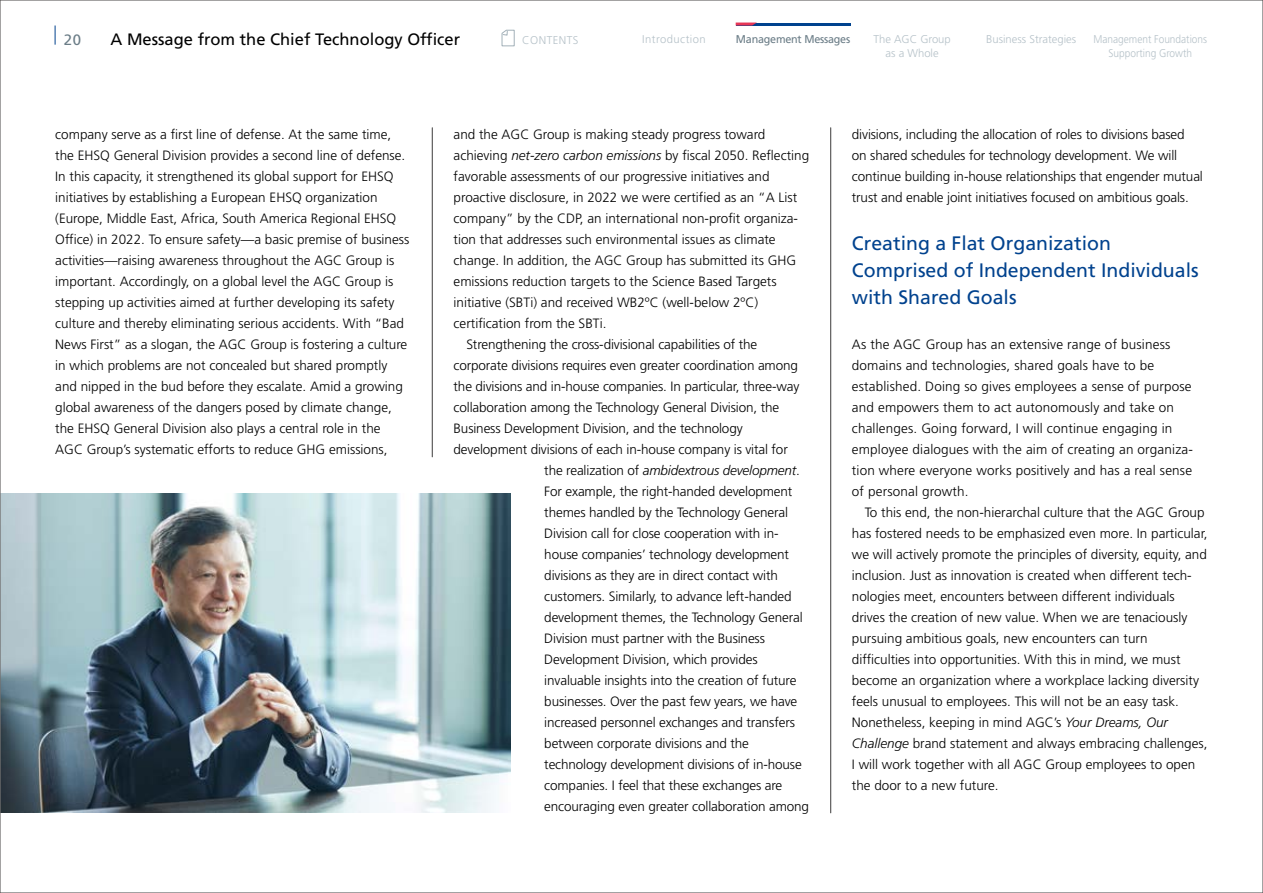
<style>
.page{position:relative;width:1263px;height:893px;background:#fff}
.page>*{position:absolute;margin:0;border:0;box-sizing:border-box;transform-origin:0 0}
.t1{font:19.5px/27px "Frutiger LT Std";color:#00428e}
.t2{font:16.5px "Frutiger LT Std";color:#000}
.t3{font:15px "Frutiger LT Std";color:#6b7d87}
.t4{font:300 13.5px/21px "Frutiger LT Std";color:#000}
.t5{font:italic 300 13.5px "Frutiger LT Std";letter-spacing:-.01em;color:#000}
.t6{font:300 11.25px/13.5px "Frutiger LT Std";color:#b5c1c8;text-align:center}
.t7{font:300 11.25px/13.5px "Frutiger LT Std";color:#b5c1c8;text-align:center;scale:.9 1}
.t8{font:300 11.25px "Frutiger LT Std";letter-spacing:.04em;color:#b5c1c8}
.t9{font:11.25px "Frutiger LT Std";letter-spacing:-.02em;color:#6b7d87;scale:.96 1}
.s1{font-style:italic}
.s2{font-style:normal}
</style>
<div class="page">
<hr style="left:432px;top:128px;width:1px;height:329px;background:#656464">
<hr style="left:830px;top:128px;width:1px;height:685px;background:#656464">
<img style="left:2px;top:493px;width:508px;height:319px">
<svg style="left:55px;top:26px;width:1px;height:19px"></svg>
<hr style="left:736px;top:23px;width:114px;height:3px;background:#00428e">
<svg style="left:736px;top:23px;width:20px;height:3px"></svg>
<svg style="left:501px;top:29px;width:14px;height:18px"></svg>
<p class="t3" style="left:64px;top:31px;width:19px">20</p>
<p class="t2" style="left:111px;top:30px;width:351px">A Message from the Chief Technology Officer</p>
<p class="t9" style="left:736px;top:33px;width:121px">Management Messages</p>
<p class="t6" style="left:873px;top:33px;width:79px">The AGC Group as a Whole</p>
<p class="t6" style="left:986px;top:33px;width:92px">Business Strategies</p>
<p class="t7" style="left:1093px;top:33px;width:128px">Management Foundations<br>Supporting Growth</p>
<p class="t8" style="left:522px;top:34px;width:58px">CONTENTS</p>
<p class="t8" style="left:642px;top:33px;width:65px">Introduction</p>
<p class="t4" style="left:55px;top:124px;width:356px">company serve as a first line of defense. At the same time, the EHSQ General Division provides a second line of defense.<br>In this capacity, it strengthened its global support for EHSQ initiatives by establishing a European EHSQ organization (Europe, Middle East, Africa, South America Regional EHSQ Office) in 2022. To ensure safety—a basic premise of business activities—raising awareness throughout the AGC Group is important. Accordingly, on a global level the AGC Group is stepping up activities aimed at further developing its safety culture and thereby eliminating serious accidents. With “Bad News First” as a slogan, the AGC Group is fostering a culture in which problems are not concealed but shared promptly and nipped in the bud before they escalate. Amid a growing global awareness of the dangers posed by climate change, the EHSQ General Division also plays a central role in the AGC Group’s systematic efforts to reduce GHG emissions,</p>
<p class="t4" style="left:454px;top:124px;width:313px">and the AGC Group is making steady progress toward</p>
<p class="t4" style="left:454px;top:145px;width:357px">achieving <span class="s1">net-zero carbon emissions</span> by fiscal 2050. Reflecting</p>
<p class="t4" style="left:454px;top:166px;width:318px">favorable assessments of our progressive initiatives and</p>
<p class="t4" style="left:454px;top:187px;width:345px">proactive disclosure, in 2022 we were certified as an “A List</p>
<p class="t4" style="left:454px;top:208px;width:346px">company” by the CDP, an international non-profit organiza-</p>
<p class="t4" style="left:454px;top:229px;width:324px">tion that addresses such environmental issues as climate</p>
<p class="t4" style="left:454px;top:250px;width:344px">change. In addition, the AGC Group has submitted its GHG</p>
<p class="t4" style="left:454px;top:271px;width:325px">emissions reduction targets to the Science Based Targets</p>
<p class="t4" style="left:454px;top:292px;width:306px">initiative (SBTi) and received WB2ºC (well-below 2ºC)</p>
<p class="t4" style="left:454px;top:313px;width:155px">certification from the SBTi.</p>
<p class="t4" style="left:466px;top:334px;width:292px">Strengthening the cross-divisional capabilities of the</p>
<p class="t4" style="left:454px;top:355px;width:346px">corporate divisions requires even greater coordination among</p>
<p class="t4" style="left:454px;top:376px;width:347px">the divisions and in-house companies. In particular, three-way</p>
<p class="t4" style="left:454px;top:397px;width:327px">collaboration among the Technology General Division, the</p>
<p class="t4" style="left:454px;top:418px;width:291px">Business Development Division, and the technology</p>
<p class="t4" style="left:454px;top:439px;width:336px">development divisions of each in-house company is vital for</p>
<p class="t5" style="left:544px;top:462px;width:257px"><span class="s2">the realization of</span> ambidextrous development<span class="s2">.</span></p>
<p class="t4" style="left:544px;top:481px;width:250px">For example, the right-handed development</p>
<p class="t4" style="left:544px;top:502px;width:245px">themes handled by the Technology General</p>
<p class="t4" style="left:544px;top:523px;width:236px">Division call for close cooperation with in-</p>
<p class="t4" style="left:544px;top:544px;width:246px">house companies’ technology development</p>
<p class="t4" style="left:544px;top:565px;width:235px">divisions as they are in direct contact with</p>
<p class="t4" style="left:544px;top:586px;width:249px">customers. Similarly, to advance left-handed</p>
<p class="t4" style="left:544px;top:607px;width:260px">development themes, the Technology General</p>
<p class="t4" style="left:544px;top:628px;width:222px">Division must partner with the Business</p>
<p class="t4" style="left:544px;top:649px;width:215px">Development Division, which provides</p>
<p class="t4" style="left:544px;top:670px;width:254px">invaluable insights into the creation of future</p>
<p class="t4" style="left:544px;top:691px;width:254px">businesses. Over the past few years, we have</p>
<p class="t4" style="left:544px;top:712px;width:252px">increased personnel exchanges and transfers</p>
<p class="t4" style="left:544px;top:733px;width:206px">between corporate divisions and the</p>
<p class="t4" style="left:544px;top:754px;width:259px">technology development divisions of in-house</p>
<p class="t4" style="left:544px;top:775px;width:239px">companies. I feel that these exchanges are</p>
<p class="t4" style="left:544px;top:796px;width:266px">encouraging even greater collaboration among</p>
<p class="t4" style="left:852px;top:124px;width:352px">divisions, including the allocation of roles to divisions based<br>on shared schedules for technology development. We will continue building in-house relationships that engender mutual trust and enable joint initiatives focused on ambitious goals.</p>
<h1 class="t1" style="left:852px;top:230px;width:348px">Creating a Flat Organization<br>Comprised of Independent Individuals with Shared Goals</h1>
<p class="t4" style="left:852px;top:334px;width:342px">As the AGC Group has an extensive range of business domains and technologies, shared goals have to be established. Doing so gives employees a sense of purpose and empowers them to act autonomously and take on challenges. Going forward, I will continue engaging in employee dialogues with the aim of creating an organiza&shy;tion where everyone works positively and has a real sense of personal growth.</p>
<p class="t4" style="left:852px;top:502px;width:357px;text-indent:13px">To this end, the non-hierarchal culture that the AGC Group has fostered needs to be emphasized even more. In particular, we will actively promote the principles of diversity, equity, and inclusion. Just as innovation is created when different tech&shy;nologies meet, encounters between different individuals drives the creation of new value. When we are tenaciously pursuing ambitious goals, new encounters can turn difficulties into opportunities. With this in mind, we must become an organization where a workplace lacking diversity feels unusual to employees. This will not be an easy task.<br>Nonetheless, keeping in mind AGC’s <span class="s1">Your Dreams, Our Challenge</span> brand statement and always embracing challenges, I will work together with all AGC Group employees to open the door to a new future.</p>
</div>
